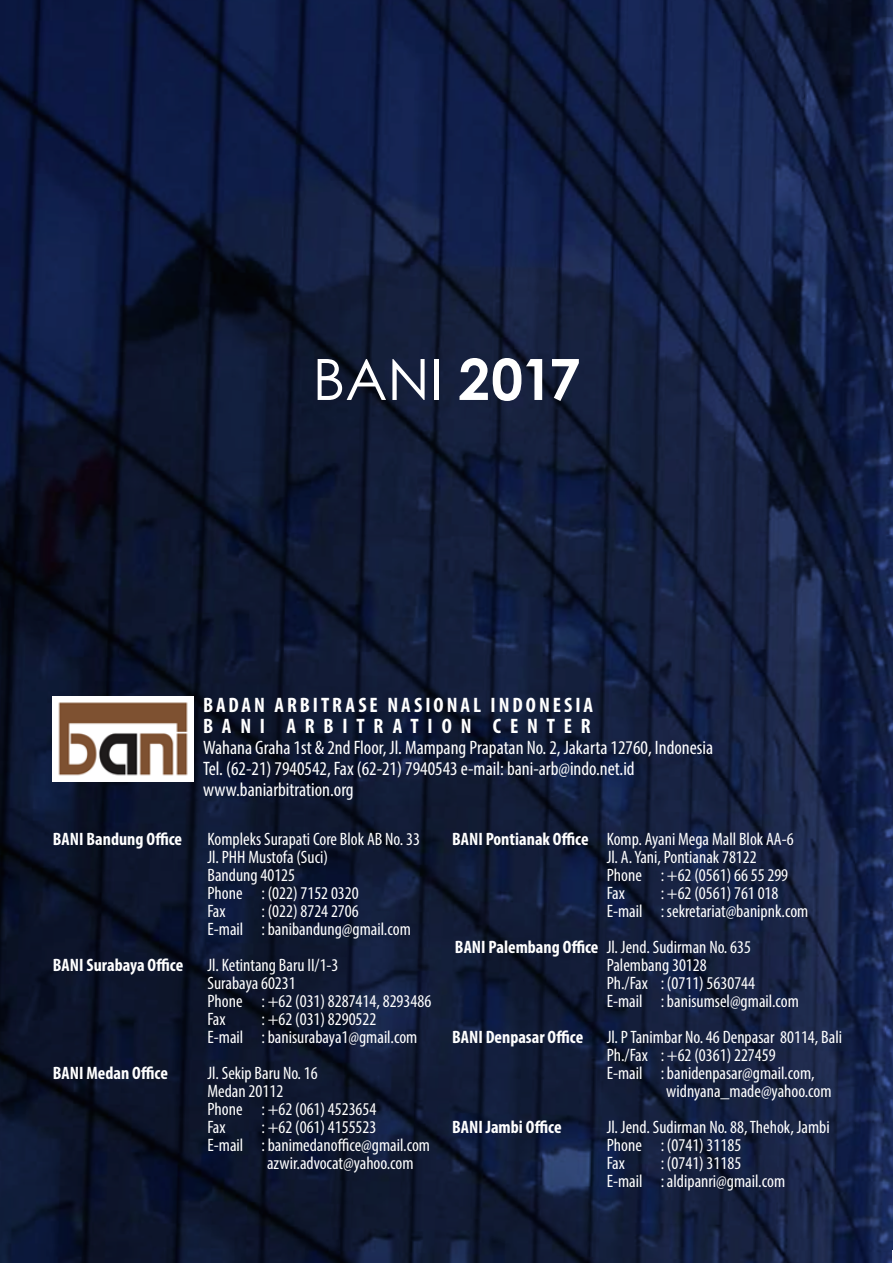
<style>
.page{position:relative;width:893px;height:1263px;background:#fff}
.page>*{position:absolute;margin:0;border:0;box-sizing:border-box;transform-origin:0 0}
.t1{font:57px "Century Gothic";color:#fff}
.t2{font:700 condensed 21px/21px "Myriad Pro";letter-spacing:.145em;color:#fff}
.t3{font:condensed 19.5px/21px "Myriad Pro";color:#fff}
.t4{font:condensed 18px/18px "Myriad Pro";color:#fff}
.t5{font:700 condensed 18px "Myriad Pro";color:#fff}
.s1{font-weight:700}
</style>
<div class="page">
<div style="left:0;top:0;width:893px;height:1263px;background:#25408f;opacity:.8"></div>
<img style="left:53px;top:696px;width:140px;height:85px">
<h1 class="t1" style="left:313px;top:339px;width:269px">BANI <span class="s1">2017</span></h1>
<p class="t2" style="left:203px;top:694px;width:392px">BADAN ARBITRASE NASIONAL INDONESIA<br>BANI ARBITRATION CENTER</p>
<p class="t3" style="left:203px;top:737px;width:512px">Wahana Graha 1st &amp; 2nd Floor, Jl. Mampang Prapatan No. 2, Jakarta 12760, Indonesia<br>Tel. (62-21) 7940542, Fax (62-21) 7940543 e-mail: bani-arb@indo.net.id www.baniarbitration.org</p>
<p class="t5" style="left:53px;top:828px;width:131px">BANI Bandung Office</p>
<p class="t4" style="left:207px;top:830px;width:214px">Kompleks Surapati Core Blok AB No. 33<br>Jl. PHH Mustofa (Suci)<br>Bandung 40125<br>Phone : (022) 7152 0320<br>Fax</p>
<p class="t4" style="left:207px;top:902px;width:205px;text-align:center">: (022) 8724 2706<br>E-mail : banibandung@gmail.com</p>
<p class="t5" style="left:53px;top:954px;width:132px">BANI Surabaya Office</p>
<p class="t4" style="left:207px;top:956px;width:225px">Jl. Ketintang Baru II/1-3<br>Surabaya 60231<br>Phone : +62 (031) 8287414, 8293486<br>Fax</p>
<p class="t4" style="left:207px;top:1010px;width:211px;text-indent:54px">: +62 (031) 8290522<br>E-mail : banisurabaya1@gmail.com</p>
<p class="t5" style="left:53px;top:1062px;width:117px">BANI Medan Office</p>
<p class="t4" style="left:207px;top:1064px;width:170px">Jl. Sekip Baru No. 16<br>Medan 20112<br>Phone : +62 (061) 4523654<br>Fax</p>
<p class="t4" style="left:261px;top:1118px;width:116px">: +62 (061) 4155523</p>
<p class="t4" style="left:207px;top:1136px;width:224px">E-mail : banimedanoffice@gmail.com</p>
<p class="t4" style="left:267px;top:1154px;width:148px">azwir.advocat@yahoo.com</p>
<p class="t4" style="left:607px;top:830px;width:189px;text-indent:-154px"><span class="s1">BANI Pontianak Office</span> Komp. Ayani Mega Mall Blok AA-6<br>Jl. A. Yani, Pontianak 78122<br>Phone : +62 (0561) 66 55 299<br>Fax</p>
<p class="t4" style="left:607px;top:884px;width:203px;text-indent:54px">: +62 (0561) 761 018<br>E-mail : sekretariat@banipnk.com</p>
<p class="t4" style="left:607px;top:938px;width:194px;text-indent:-152px"><span class="s1">BANI Palembang Office</span> Jl. Jend. Sudirman No. 635<br>Palembang 30128<br>Ph./Fax : (0711) 5630744<br>E-mail : banisumsel@gmail.com</p>
<p class="t5" style="left:452px;top:1026px;width:133px">BANI Denpasar Office</p>
<p class="t4" style="left:607px;top:1028px;width:237px">Jl. P Tanimbar No. 46 Denpasar 80114, Bali<br>Ph./Fax : +62 (0361) 227459<br>E-mail : banidenpasar@gmail.com,</p>
<p class="t4" style="left:666px;top:1082px;width:167px">widnyana_made@yahoo.com</p>
<p class="t5" style="left:452px;top:1116px;width:111px">BANI Jambi Office</p>
<p class="t4" style="left:607px;top:1118px;width:225px">Jl. Jend. Sudirman No. 88, Thehok, Jambi<br>Phone : (0741) 31185<br>Fax</p>
<p class="t4" style="left:607px;top:1154px;width:180px;text-align:center">: (0741) 31185<br>E-mail : aldipanri@gmail.com</p>
</div>
